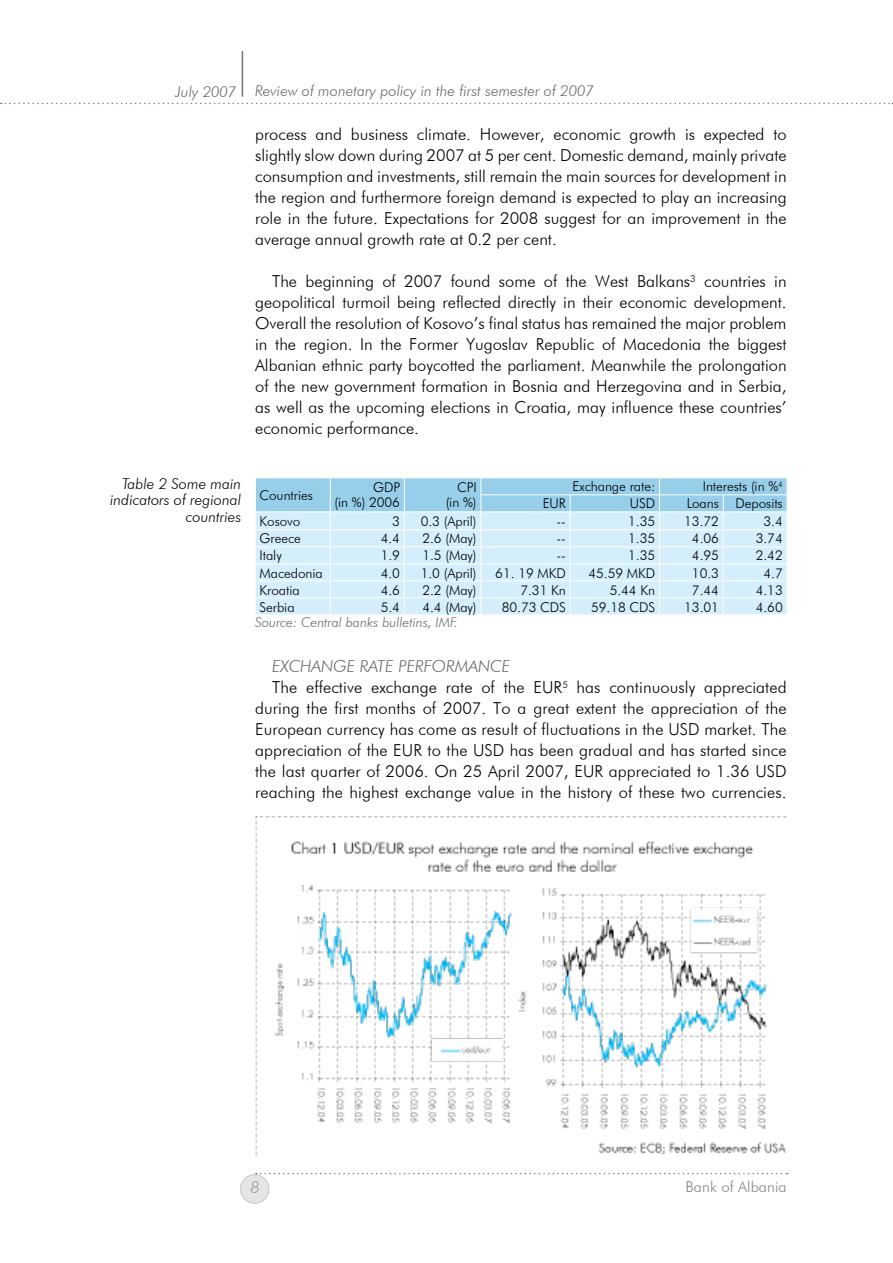
<style>
.page{position:relative;width:893px;height:1263px;background:#fff}
.page>*{position:absolute;margin:0;border:0;box-sizing:border-box;transform-origin:0 0}
.t1{font:300 16.5px/21px "Futura BT";letter-spacing:.005em;color:#000;text-align:justify}
.t2{font:italic 300 16.5px "Futura BT";color:#68676c}
.t3{font:italic 300 15px "Futura BT";color:#68676c}
.t4{font:italic 300 15px/16.5px "Futura BT";color:#000;text-align:right}
.t5{font:300 15px "Futura BT";letter-spacing:.005em;color:#858489}
.t6{font:300 13.5px/15px "Futura BT";letter-spacing:-.005em;color:#000;text-align:right}
.t7{font:italic 300 13.5px "Futura BT";color:#68676c}
</style>
<div class="page">
<hr style="left:242px;top:51px;width:1px;height:46px;background:#747378">
<div style="left:240px;top:1175px;width:29px;height:28px;background:#e3e5e6;border-radius:50%"></div>
<div style="left:240px;top:1174px;width:29px;height:29px;border:1px solid #adafb2;border-radius:50%"></div>
<svg style="left:256px;top:1173px;width:532px;height:1px"></svg>
<svg style="left:1px;top:103px;width:892px;height:1px"></svg>
<svg style="left:255px;top:478px;width:532px;height:137px;background:#c8e7f7"></svg>
<img style="left:255px;top:816px;width:532px;height:340px">
<p class="t3" style="left:175px;top:82px;width:63px">July 2007</p>
<p class="t3" style="left:255px;top:82px;width:340px">Review of monetary policy in the first semester of 2007</p>
<p class="t1" style="left:255px;top:124px;width:533px">process and business climate. However, economic growth is expected to slightly slow down during 2007 at 5 per cent. Domestic demand, mainly private consumption and investments, still remain the main sources for development in the region and furthermore foreign demand is expected to play an increasing role in the future. Expectations for 2008 suggest for an improvement in the average annual growth rate at 0.2 per cent.</p>
<p class="t1" style="left:255px;top:271px;width:533px;text-indent:17px">The beginning of 2007 found some of the West Balkans<sup>3</sup> countries in geopolitical turmoil being reflected directly in their economic development.<br>Overall the resolution of Kosovo’s final status has remained the major problem in the region. I n the Former Yugoslav Republic of Macedonia the biggest Albanian ethnic party boycotted the parliament. Meanwhile the prolongation of the new government formation in Bosnia and Herzegovina and in Serbia, as well as the upcoming elections in Croatia, may influence these countries’ economic performance.</p>
<p class="t4" style="left:110px;top:475px;width:133px">Table 2 Some main indicators of regional countries</p>
<p class="t6" style="left:260px;top:488px;width:55px">Countries</p>
<p class="t6" style="left:335px;top:480px;width:67px">GDP<br>(in %) 2006</p>
<p class="t6" style="left:446px;top:480px;width:32px">CPI (in %)</p>
<p class="t6" style="left:573px;top:479px;width:84px">Exchange rate:</p>
<p class="t6" style="left:703px;top:479px;width:81px">I nterests (in %<sup>4</sup></p>
<p class="t6" style="left:543px;top:496px;width:25px">EUR</p>
<p class="t6" style="left:630px;top:496px;width:27px">USD</p>
<p class="t6" style="left:687px;top:496px;width:98px">Loans Deposits</p>
<p class="t6" style="left:260px;top:514px;width:42px">Kosovo</p>
<p class="t6" style="left:392px;top:514px;width:9px">3</p>
<p class="t6" style="left:421px;top:514px;width:57px">0.3 (April)</p>
<p class="t6" style="left:557px;top:514px;width:11px">--</p>
<p class="t6" style="left:628px;top:514px;width:29px">1.35</p>
<p class="t6" style="left:684px;top:514px;width:36px">13.72</p>
<p class="t6" style="left:763px;top:514px;width:21px">3.4</p>
<p class="t6" style="left:260px;top:531px;width:43px">Greece</p>
<p class="t6" style="left:381px;top:531px;width:21px">4.4</p>
<p class="t6" style="left:422px;top:531px;width:56px">2.6 (May)</p>
<p class="t6" style="left:557px;top:531px;width:11px">--</p>
<p class="t6" style="left:628px;top:531px;width:29px">1.35</p>
<p class="t6" style="left:692px;top:531px;width:29px">4.06</p>
<p class="t6" style="left:756px;top:531px;width:29px">3.74</p>
<p class="t6" style="left:260px;top:548px;width:24px">Italy</p>
<p class="t6" style="left:381px;top:548px;width:21px">1.9</p>
<p class="t6" style="left:422px;top:548px;width:56px">1.5 (May)</p>
<p class="t6" style="left:557px;top:548px;width:11px">--</p>
<p class="t6" style="left:628px;top:548px;width:29px">1.35</p>
<p class="t6" style="left:692px;top:548px;width:29px">4.95</p>
<p class="t6" style="left:756px;top:548px;width:29px">2.42</p>
<p class="t6" style="left:260px;top:565px;width:65px">Macedonia</p>
<p class="t6" style="left:381px;top:565px;width:21px">4.0</p>
<p class="t6" style="left:421px;top:565px;width:57px">1.0 (April)</p>
<p class="t6" style="left:495px;top:565px;width:72px">61. 19 MKD</p>
<p class="t6" style="left:588px;top:565px;width:68px">45.59 MKD</p>
<p class="t6" style="left:692px;top:565px;width:29px">10.3</p>
<p class="t6" style="left:763px;top:565px;width:21px">4.7</p>
<p class="t6" style="left:260px;top:582px;width:42px">Kroatia</p>
<p class="t6" style="left:381px;top:582px;width:21px">4.6</p>
<p class="t6" style="left:422px;top:582px;width:56px">2.2 (May)</p>
<p class="t6" style="left:520px;top:582px;width:47px">7.31 Kn</p>
<p class="t6" style="left:610px;top:582px;width:47px">5.44 Kn</p>
<p class="t6" style="left:692px;top:582px;width:29px">7.44</p>
<p class="t6" style="left:756px;top:582px;width:29px">4.13</p>
<p class="t6" style="left:260px;top:599px;width:37px">Serbia</p>
<p class="t6" style="left:381px;top:599px;width:21px">5.4</p>
<p class="t6" style="left:422px;top:599px;width:56px">4.4 (May)</p>
<p class="t6" style="left:502px;top:599px;width:66px">80.73 CDS</p>
<p class="t6" style="left:591px;top:599px;width:66px">59.18 CDS</p>
<p class="t6" style="left:684px;top:599px;width:36px">13.01</p>
<p class="t6" style="left:756px;top:599px;width:29px">4.60</p>
<p class="t7" style="left:255px;top:614px;width:204px">Source: Central banks bulletins, IMF.</p>
<p class="t2" style="left:272px;top:656px;width:239px">EXCHANGE RATE PERFORMANCE</p>
<p class="t1" style="left:272px;top:677px;width:516px">The effective exchange rate of the EU R<sup>5</sup> has continuously appreciated</p>
<p class="t1" style="left:255px;top:698px;width:533px">during the first months of 2007. To a great extent the appreciation of the</p>
<p class="t1" style="left:255px;top:719px;width:533px">European currency has come as result of fluctuations in the USD market. The</p>
<p class="t1" style="left:255px;top:740px;width:533px">appreciation of the EU R to the USD has been gradual and has started since</p>
<p class="t1" style="left:255px;top:761px;width:533px">the last quarter of 2006. On 25 April 2007, EU R appreciated to 1.36 USD</p>
<p class="t1" style="left:255px;top:782px;width:533px">reaching the highest exchange value in the history of these two currencies.</p>
<p class="t5" style="left:686px;top:1177px;width:103px">Bank of Albania</p>
</div>
